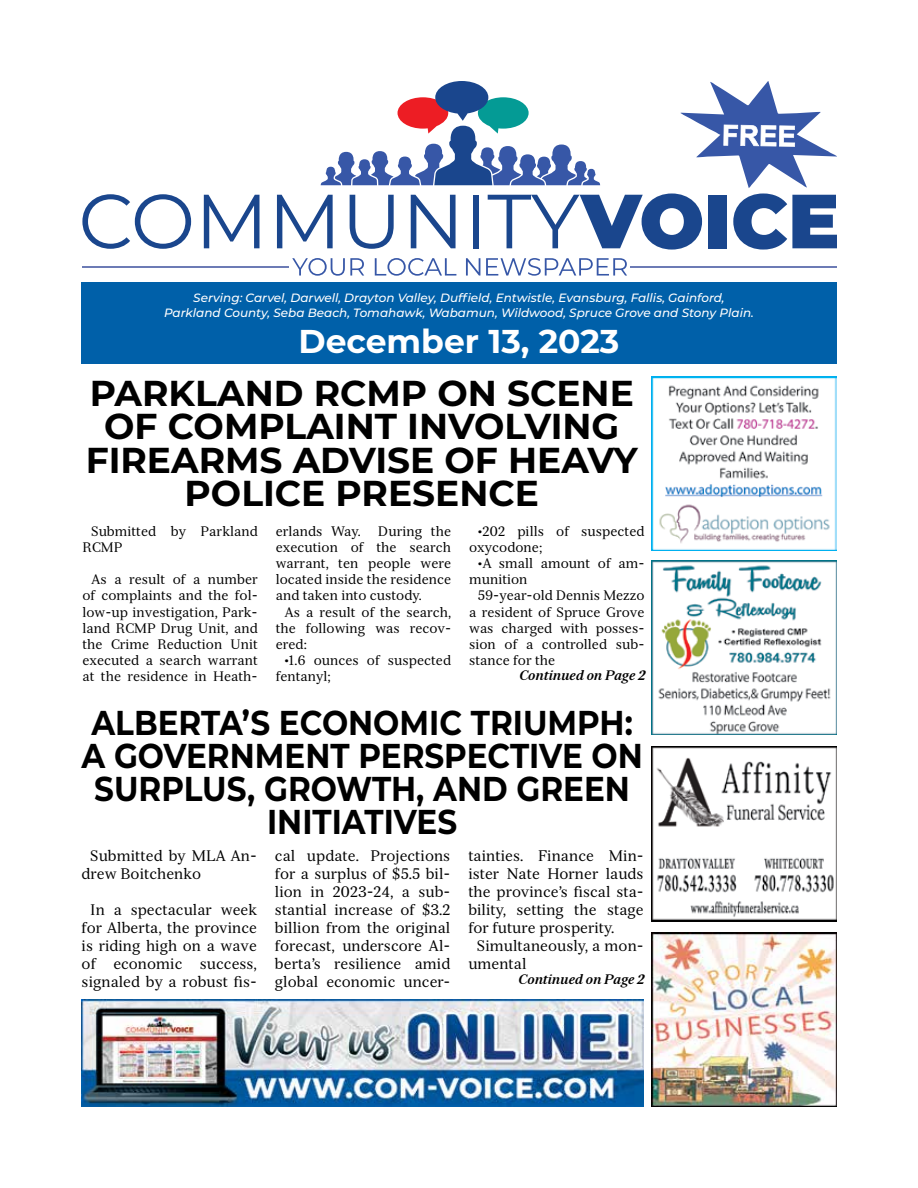
<style>
.page{position:relative;width:918px;height:1188px;background:#fff}
.page>*{position:absolute;margin:0;border:0;box-sizing:border-box;transform-origin:0 0}
.t1{font:700 36px/33px "Montserrat";color:#000;text-align:center}
.t2{font:700 34.5px/33px "Montserrat";color:#000;text-align:center;scale:.9 1}
.t3{font:700 33px "Montserrat";color:#fff}
.t4{font:15px/18px "Serif 12 Beta";color:#000}
.t5{font:13.5px/16.2px "Serif 12 Beta";color:#000}
.t6{font:italic 700 13.5px "Serif 12 Beta";color:#000}
.t7{font:italic 500 12px/14.4px "Montserrat";color:#fff;text-align:center}
</style>
<div class="page">
<div style="left:81px;top:282px;width:756px;height:81px;background:#0060a9"></div>
<hr style="left:82px;top:266px;width:207px;height:2px;background:#6c7bb5">
<hr style="left:630px;top:266px;width:207px;height:2px;background:#6c7bb5">
<svg style="left:292px;top:258px;width:72px;height:18px"></svg>
<svg style="left:375px;top:258px;width:81px;height:18px"></svg>
<svg style="left:466px;top:258px;width:14px;height:18px"></svg>
<svg style="left:486px;top:258px;width:141px;height:18px"></svg>
<svg style="left:82px;top:194px;width:109px;height:55px"></svg>
<svg style="left:204px;top:195px;width:56px;height:53px"></svg>
<svg style="left:277px;top:81px;width:560px;height:169px"></svg>
<img style="left:81px;top:1000px;width:562px;height:107px">
<img style="left:652px;top:376px;width:185px;height:175px">
<img style="left:652px;top:561px;width:185px;height:174px">
<img style="left:652px;top:747px;width:185px;height:174px">
<img style="left:652px;top:932px;width:185px;height:175px">
<p class="t7" style="left:164px;top:290px;width:591px">Serving: Carvel, Darwell, Drayton Valley, Duffield, Entwistle, Evansburg, Fallis, Gainford,<br>Parkland County, Seba Beach, Tomahawk, Wabamun, Wildwood, Spruce Grove and Stony Plain.</p>
<h3 class="t3" style="left:298px;top:318px;width:323px">December 13, 2023</h3>
<h1 class="t1" style="left:86px;top:375px;width:554px">PARKLAND RCMP ON SCENE<br>OF COMPLAINT INVOLVING<br>FIREARMS ADVISE OF HEAVY<br>POLICE PRESENCE</h1>
<p class="t5" style="left:82px;top:523px;width:177px;text-indent:9px">Submitted by Parkland<br>RCMP</p>
<p class="t5" style="left:82px;top:571px;width:177px;text-align:justify;text-indent:9px">As a result of a number of complaints and the fol&shy;low-up investigation, Park&shy;land RCMP Drug Unit, and the Crime Reduction Unit executed a search warrant at the residence in Heath-</p>
<p class="t5" style="left:276px;top:523px;width:177px;text-align:justify;text-indent:103px">During the execution of the search warrant, ten people were located inside the residence and taken into custody.</p>
<p class="t5" style="left:276px;top:604px;width:177px;text-align:justify;text-indent:9px">As a result of the search, the following was recov&shy;ered:</p>
<p class="t5" style="left:276px;top:652px;width:177px;text-indent:9px">•1.6 ounces of suspected fentanyl;</p>
<p class="t5" style="left:276px;top:523px;width:87px">erlands Way.</p>
<p class="t5" style="left:469px;top:523px;width:177px;text-indent:9px">•202 pills of suspected oxycodone;</p>
<p class="t5" style="left:469px;top:555px;width:177px;text-indent:9px">•A small amount of am&shy;munition</p>
<p class="t5" style="left:469px;top:588px;width:177px;text-align:justify;text-indent:9px">59-year-old Dennis Mezzo a resident of Spruce Grove was charged with posses&shy;sion of a controlled sub&shy;stance for the</p>
<p class="t6" style="left:519px;top:667px;width:127px">Continued on Page 2</p>
<h2 class="t2" style="left:81px;top:705px;width:625px">ALBERTA’S ECONOMIC TRIUMPH:<br>A GOVERNMENT PERSPECTIVE ON<br>SURPLUS, GROWTH, AND GREEN<br>INITIATIVES</h2>
<p class="t4" style="left:82px;top:847px;width:177px;text-indent:9px">Submitted by MLA An&shy;drew Boitchenko</p>
<p class="t4" style="left:82px;top:901px;width:177px;text-align:center">In a spectacular week for Alberta, the province is riding high on a wave of economic success, signaled by a robust fis-</p>
<p class="t4" style="left:275px;top:847px;width:177px;text-align:justify">cal update. Projections for a surplus of $5.5 bil&shy;lion in 2023-24, a sub&shy;stantial increase of $3.2 billion from the original forecast, underscore Al&shy;berta’s resilience amid global economic uncer-</p>
<p class="t4" style="left:468px;top:847px;width:177px">tainties. Finance Min-</p>
<p class="t4" style="left:468px;top:865px;width:177px">ister Nate Horner lauds</p>
<p class="t4" style="left:468px;top:883px;width:177px">the province’s fiscal sta-</p>
<p class="t4" style="left:468px;top:901px;width:177px">bility, setting the stage</p>
<p class="t4" style="left:468px;top:919px;width:147px">for future prosperity.</p>
<p class="t4" style="left:477px;top:937px;width:168px">Simultaneously, a mon-</p>
<p class="t4" style="left:468px;top:955px;width:60px">umental</p>
<p class="t6" style="left:518px;top:971px;width:127px">Continued on Page 2</p>
</div>
